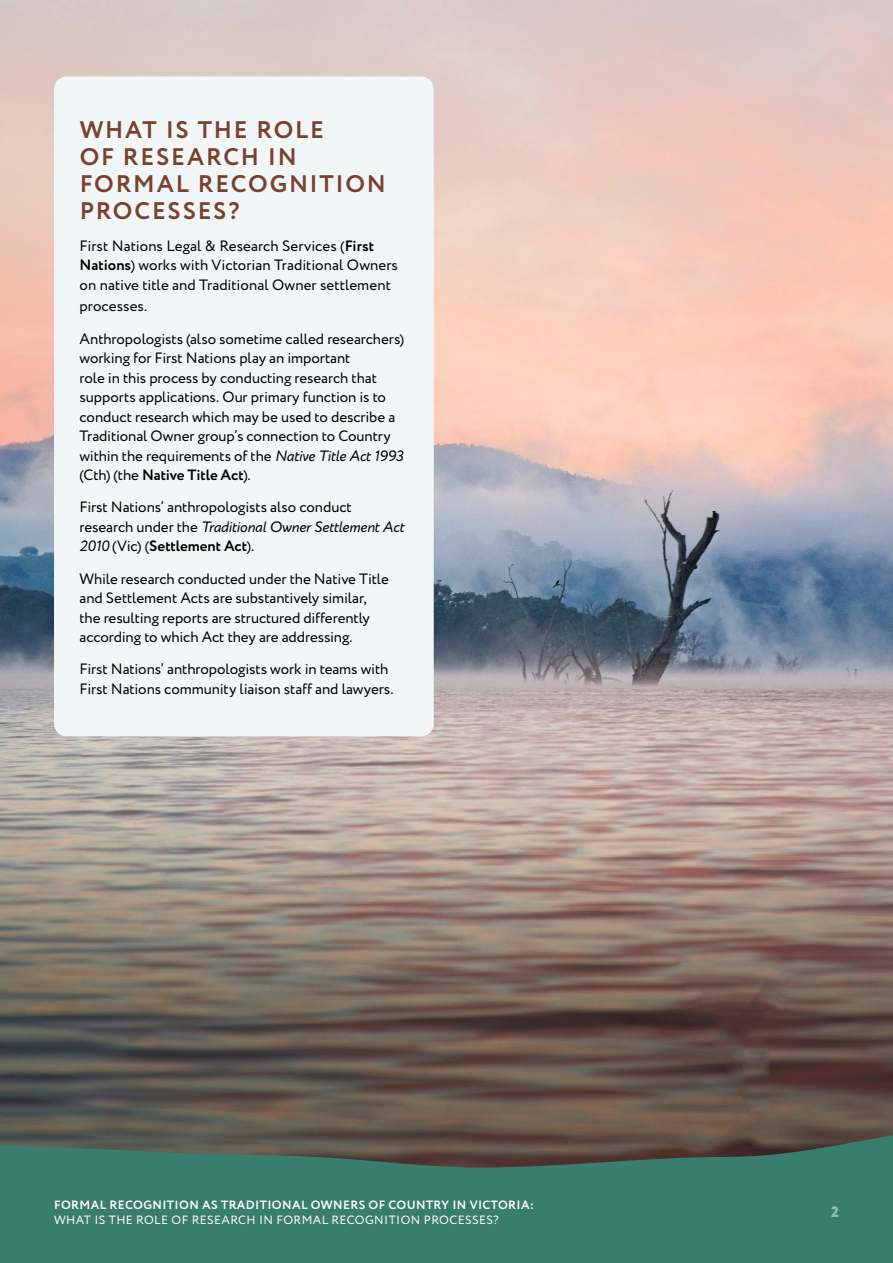
<style>
.page{position:relative;width:893px;height:1263px;background:#fff}
.page>*{position:absolute;margin:0;border:0;box-sizing:border-box;transform-origin:0 0}
.t1{font:700 24px/27px "Circe";letter-spacing:.075em;color:#7a422e}
.t2{font:15px/19.5px "Circe";letter-spacing:-.005em;color:#000}
.t3{font:700 12px "Circe";letter-spacing:.035em;color:#fff}
.t4{font:12px "Circe";letter-spacing:.035em;color:#fff}
.s1{font-weight:700}
.s2{font-style:italic}
</style>
<div class="page">
<img style="left:0;top:0;width:893px;height:1135px">
<div style="left:54px;top:77px;width:380px;height:659px;background:#f1f6f7;border-radius:13px"></div>
<svg style="left:0;top:1135px;width:893px;height:128px;background:#3d7466"></svg>
<svg style="left:831px;top:1206px;width:7px;height:11px"></svg>
<h1 class="t1" style="left:80px;top:117px;width:308px">WHAT IS THE ROLE<br>OF RESEARCH IN<br>FORMAL RECOGNITION<br>PROCESSES?</h1>
<p class="t2" style="left:80px;top:237px;width:320px">First Nations Legal &amp; Research Services (<span class="s1">First<br>Nations</span>) works with Victorian Traditional Owners on native title and Traditional Owner settlement</p>
<p class="t2" style="left:80px;top:291px;width:326px;line-height:32.2px">processes.<br>Anthropologists (also sometime called researchers)</p>
<p class="t2" style="left:80px;top:349px;width:325px">working for First Nations play an important<br>role in this process by conducting research that supports applications. Our primary function is to conduct research which may be used to describe a Traditional Owner group’s connection to Country within the requirements of the <span class="s2">Native Title Act 1993 </span>(Cth) (the <span class="s1">Native Title Act</span>).</p>
<p class="t2" style="left:80px;top:498px;width:326px">First Nations’ anthropologists also conduct research under the <span class="s2">Traditional Owner Settlement Act<br>2010</span> (Vic) (<span class="s1">Settlement Act</span>).</p>
<p class="t2" style="left:80px;top:569px;width:311px">While research conducted under the Native Title and Settlement Acts are substantively similar, the resulting reports are structured differently according to which Act they are addressing.</p>
<p class="t2" style="left:80px;top:660px;width:316px">First Nations’ anthropologists work in teams with<br>First Nations community liaison staff and lawyers.</p>
<p class="t3" style="left:54px;top:1197px;width:481px">FORMAL RECOGNITION AS TRADITIONAL OWNERS OF COUNTRY IN VICTORIA:</p>
<p class="t4" style="left:54px;top:1212px;width:446px">WHAT IS THE ROLE OF RESEARCH IN FORMAL RECOGNITION PROCESSES?</p>
</div>
